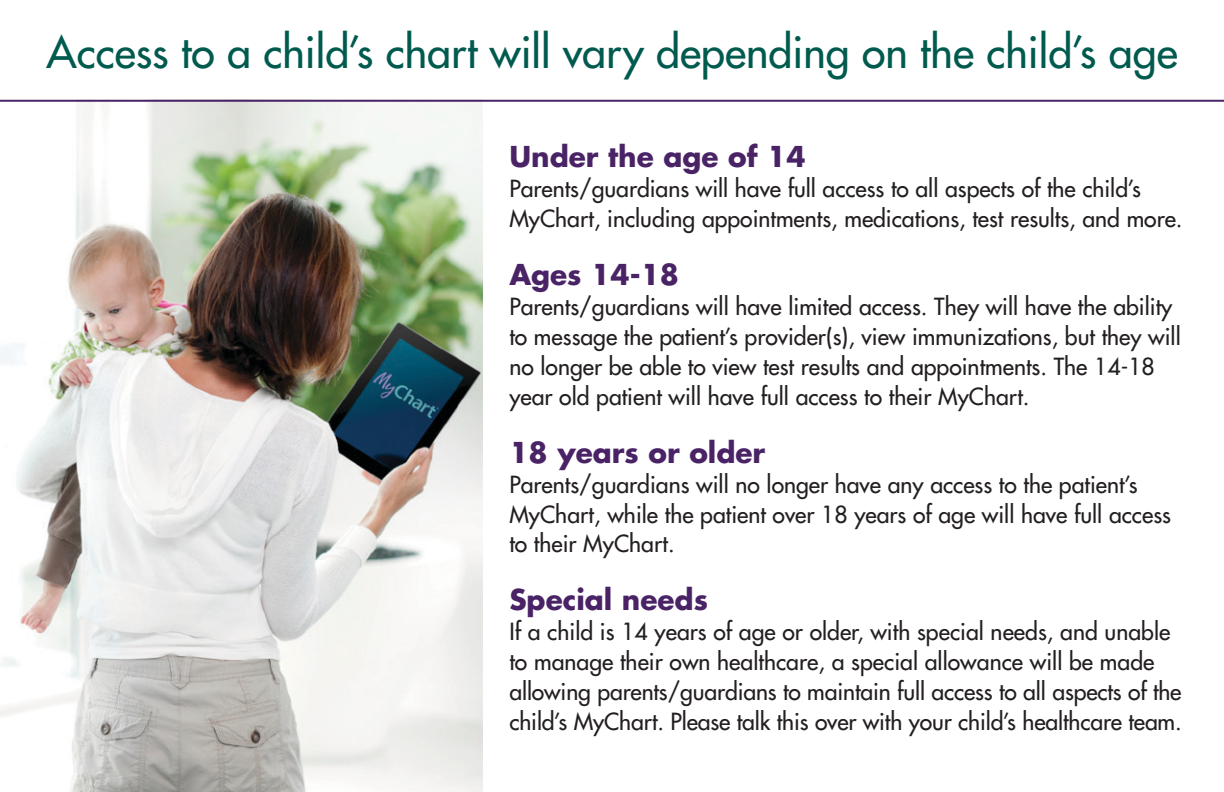
<style>
.page{position:relative;width:1224px;height:792px;background:#fff}
.page>*{position:absolute;margin:0;border:0;box-sizing:border-box;transform-origin:0 0}
.t1{font:43px "Futura";color:#005a4e}
.t2{font:700 28px "Futura";color:#4a2366}
.t3{font:23px/30px "Futura";color:#231f20}
</style>
<div class="page">
<img style="left:0;top:99px;width:483px;height:693px">
<hr style="left:0;top:100px;width:1224px;height:2px;background:#4a2366">
<h1 class="t1" style="left:47px;top:25px;width:1133px">Access to a child’s chart will vary depending on the child’s age</h1>
<p class="t2" style="left:509px;top:138px;width:298px">Under the age of 14</p>
<p class="t3" style="left:509px;top:174px;width:675px">Parents/guardians will have full access to all aspects of the child’s<br>MyChart, including appointments, medications, test results, and more.</p>
<p class="t2" style="left:509px;top:256px;width:171px">Ages 14-18</p>
<p class="t3" style="left:509px;top:292px;width:673px">Parents/guardians will have limited access. They will have the ability to message the patient’s provider(s), view immunizations, but they will no longer be able to view test results and appointments. The 14-18 year old patient will have full access to their MyChart.</p>
<p class="t2" style="left:509px;top:433px;width:257px">18 years or older</p>
<p class="t3" style="left:509px;top:469px;width:663px">Parents/guardians will no longer have any access to the patient’s<br>MyChart, while the patient over 18 years of age will have full access to their MyChart.</p>
<p class="t2" style="left:509px;top:581px;width:200px">Special needs</p>
<p class="t3" style="left:509px;top:617px;width:674px">If a child is 14 years of age or older, with special needs, and unable to manage their own healthcare, a special allowance will be made allowing parents/guardians to maintain full access to all aspects of the child’s MyChart. Please talk this over with your child’s healthcare team.</p>
</div>
